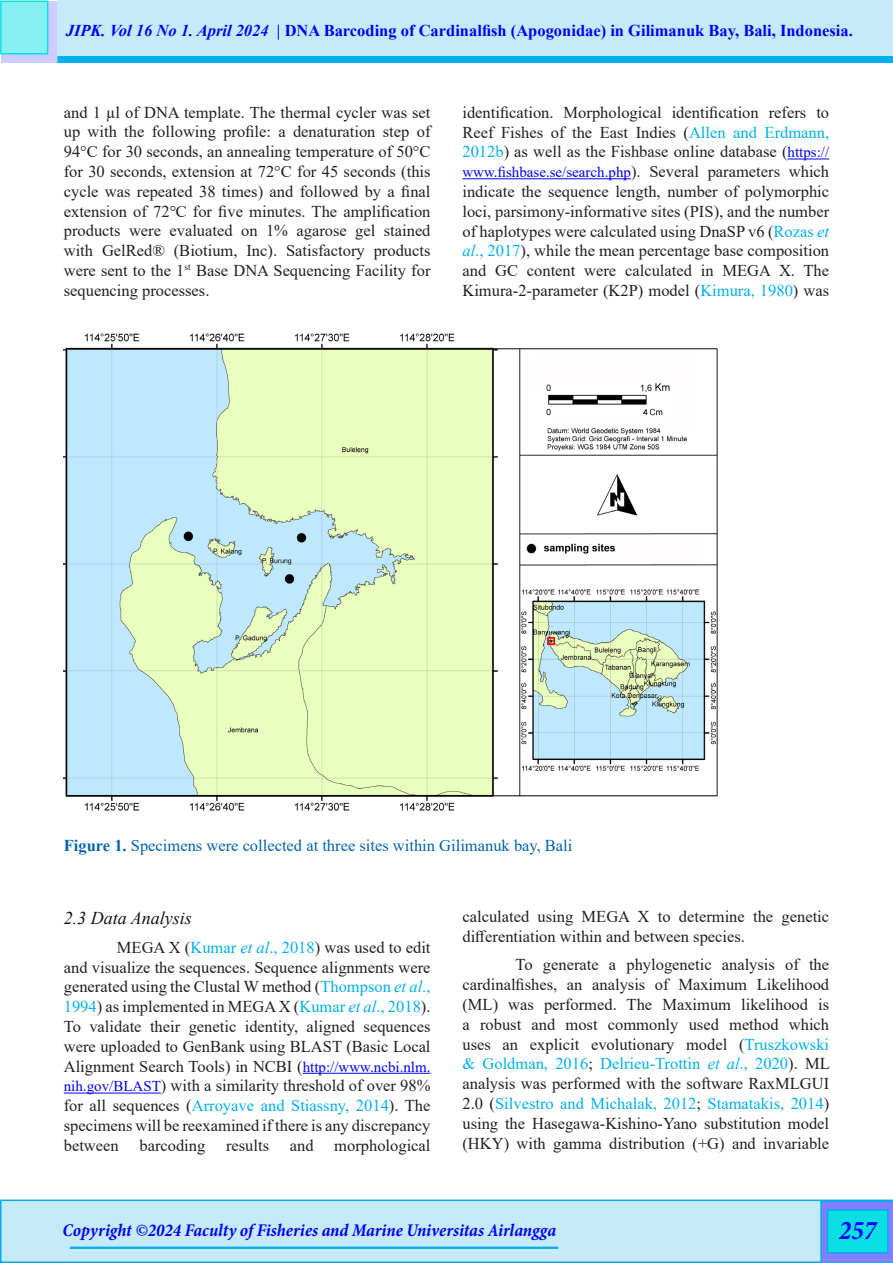
<style>
.page{position:relative;width:893px;height:1263px;background:#fff}
.page>*{position:absolute;margin:0;border:0;box-sizing:border-box;transform-origin:0 0}
.t1{font:italic 700 condensed 27px "Minion Pro";color:#00f}
.t2{font:italic 700 condensed 18px "Minion Pro";letter-spacing:-.005em;color:#00f}
.t3{font:italic 18px "Times New Roman";color:#111}
.t4{font:16.5px/19.8px "Times New Roman";color:#231f20;text-align:justify}
.t5{font:700 16.5px "Times New Roman";color:#00f}
.t6{font:16.5px "Times New Roman";color:#0164b2}
.t7{font:15px "Times New Roman";color:#00f}
.s1{font-style:italic}
.s2{color:#00b0f0}
.s3{font-size:15px;color:#00f}
.s4{font-size:16.5px;color:#231f20}
.s5{font-style:italic;color:#00b0f0}
.s6{font-weight:700}
</style>
<div class="page">
<hr style="left:303px;top:1073px;width:128px;height:1px;background:#00f">
<hr style="left:64px;top:1093px;width:97px;height:1px;background:#00f">
<hr style="left:787px;top:159px;width:42px;height:1px;background:#00f">
<hr style="left:462px;top:178px;width:169px;height:1px;background:#00f">
<div style="left:1px;top:1px;width:57px;height:62px;background:#ccf"></div>
<div style="left:58px;top:56px;width:835px;height:7px;background:#00b0f0"></div>
<div style="left:58px;top:0;width:835px;height:56px;background:#c6eafa"></div>
<div style="left:1px;top:1px;width:47px;height:53px;background:#86eff1"></div>
<div style="left:0;top:0;width:48px;height:55px;border:2px solid #0cdfe4"></div>
<div style="left:1px;top:1200px;width:891px;height:62px;background:#c6eafa"></div>
<div style="left:0;top:1199px;width:893px;height:64px;border:2px solid #00aeef"></div>
<svg style="left:820px;top:1200px;width:73px;height:63px;background:#6a88fc"></svg>
<div style="left:827px;top:1210px;width:61px;height:43px;background:#0cdfe4"></div>
<div style="left:827px;top:1209px;width:62px;height:44px;border:2px solid #00aeef"></div>
<hr style="left:70px;top:1246px;width:488px;height:3px;background:#00aeef">
<img style="left:64px;top:333px;width:654px;height:478px">
<p class="t5" style="left:66px;top:19px;width:789px"><span class="s1">JIPK. Vol 16 No 1. April 2024</span> | DNA Barcoding of Cardinalfish (Apogonidae) in Gilimanuk Bay, Bali, Indonesia.</p>
<p class="t4" style="left:64px;top:102px;width:368px">and 1 µl of DNA template. The thermal cycler was set up with the following profile: a denaturation step of 94°C for 30 seconds, an annealing temperature of 50°C for 30 seconds, extension at 72°C for 45 seconds (this cycle was repeated 38 times) and followed by a final extension of 72℃ for five minutes. The amplification products were evaluated on 1% agarose gel stained with GelRed® (Biotium, Inc). Satisfactory products were sent to the 1<sup>st</sup> Base DNA Sequencing Facility for sequencing processes.</p>
<p class="t4" style="left:462px;top:102px;width:368px">identification. Morphological identification refers to Reef Fishes of the East Indies (<span class="s2">Allen and Erdmann, 2012b</span>) as well as the Fishbase online database (<span class="s3">https://</span></p>
<p class="t7" style="left:462px;top:162px;width:368px">www.fishbase.se/search.php<span class="s4">). Several parameters which</span></p>
<p class="t4" style="left:462px;top:181px;width:368px">indicate the sequence length, number of polymorphic loci, parsimony-informative sites (PIS), and the number of haplotypes were calculated using DnaSP v6 (<span class="s2">Rozas</span> <span class="s5">et al</span><span class="s2">., 2017</span>), while the mean percentage base composition and GC content were calculated in MEGA X. The Kimura-2-parameter (K2P) model (<span class="s2">Kimura, 1980</span>) was</p>
<p class="t6" style="left:64px;top:834px;width:510px"><span class="s6">Figure 1.</span> Specimens were collected at three sites within Gilimanuk bay, Bali</p>
<p class="t3" style="left:64px;top:905px;width:130px">2.3 Data Analysis</p>
<p class="t4" style="left:64px;top:937px;width:368px;text-indent:53px">MEGA X (<span class="s2">Kumar</span> <span class="s5">et al</span><span class="s2">., 2018</span>) was used to edit and visualize the sequences. Sequence alignments were generated using the Clustal W method (<span class="s2">Thompson</span> <span class="s5">et al</span><span class="s2">., 1994</span>) as implemented in MEGA X (<span class="s2">Kumar</span> <span class="s5">et al</span><span class="s2">., 2018</span>).<br>To validate their genetic identity, aligned sequences were uploaded to GenBank using BLAST (Basic Local Alignment Search Tools) in NCBI (<span class="s3">http://www.ncbi.nlm. nih.gov/BLAST</span>) with a similarity threshold of over 98% for all sequences (<span class="s2">Arroyave and Stiassny, 2014</span>). The specimens will be reexamined if there is any discrepancy between</p>
<p class="t4" style="left:139px;top:1135px;width:67px">barcoding</p>
<p class="t4" style="left:226px;top:1135px;width:45px">results</p>
<p class="t4" style="left:290px;top:1135px;width:25px">and</p>
<p class="t4" style="left:334px;top:1135px;width:98px">morphological</p>
<p class="t4" style="left:462px;top:906px;width:368px">calculated using MEGA X to determine the genetic differentiation within and between species.</p>
<p class="t4" style="left:462px;top:954px;width:369px;text-indent:53px">To generate a phylogenetic analysis of the cardinalfishes, an analysis of Maximum Likelihood (ML) was performed. The Maximum likelihood is a robust and most commonly used method which uses an explicit evolutionary model (<span class="s2">Truszkowski &amp; Goldman, 2016</span>; <span class="s2">Delrieu-Trottin</span> <span class="s5">et al</span><span class="s2">., 2020</span>). ML analysis was performed with the software RaxMLGUI 2.0 (<span class="s2">Silvestro and Michalak, 2012</span>; <span class="s2">Stamatakis, 2014</span>) using the Hasegawa-Kishino-Yano substitution model (HKY) with gamma distribution (+G) and invariable</p>
<p class="t2" style="left:63px;top:1217px;width:495px">Copyright ©2024 Faculty of Fisheries and Marine Universitas Airlangga</p>
<p class="t1" style="left:839px;top:1212px;width:39px">257</p>
</div>
